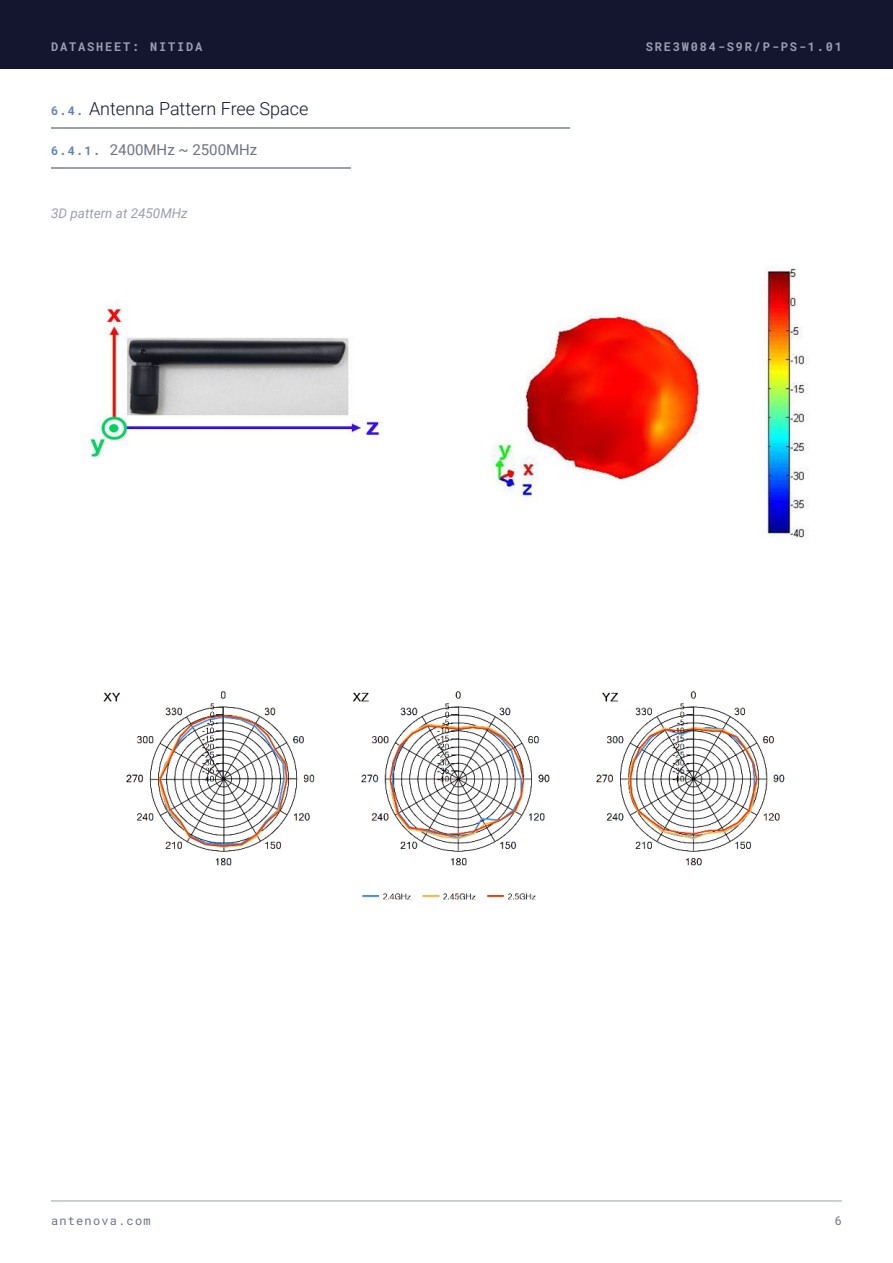
<style>
.page{position:relative;width:893px;height:1263px;background:#fff}
.page>*{position:absolute;margin:0;border:0;box-sizing:border-box;transform-origin:0 0}
.t1{font:300 18px "Roboto";color:#13162e}
.t2{font:15px "Roboto";color:#6e7287}
.t3{font:italic 13.5px "Roboto";color:#9b9eb5}
.t4{font:700 12px "Roboto Mono";letter-spacing:.15em;color:#9b9eb5}
.t5{font:12px "Roboto Mono";letter-spacing:.1em;color:#6f7186}
.s1{font-family:"Roboto Mono";font-weight:700;font-size:12px;color:#6082c1}
</style>
<div class="page">
<div style="left:0;top:0;width:893px;height:68px;background:#13162e"></div>
<hr style="left:51px;top:1201px;width:791px;height:1px;background:#9b9eb5">
<img style="left:84px;top:304px;width:299px;height:154px">
<img style="left:491px;top:264px;width:318px;height:275px">
<img style="left:103px;top:691px;width:682px;height:209px">
<hr style="left:51px;top:128px;width:519px;height:1px;background:#9b9eb5">
<hr style="left:51px;top:167px;width:300px;height:1px;background:#9b9eb5">
<p class="t4" style="left:51px;top:40px;width:153px">DATASHEET: NITIDA</p>
<p class="t4" style="left:646px;top:40px;width:198px">SRE3W084-S9R/P-PS-1.01</p>
<h1 class="t1" style="left:51px;top:101px;width:259px"><span class="s1">6.4.</span> Antenna Pattern Free Space</h1>
<p class="t2" style="left:51px;top:144px;width:208px"><span class="s1">6.4.1.</span> 2400MHz ~ 2500MHz</p>
<p class="t3" style="left:51px;top:208px;width:138px">3D pattern at 2450MHz</p>
<p class="t5" style="left:51px;top:1213px;width:101px">antenova.com</p>
<p class="t5" style="left:835px;top:1213px;width:9px">6</p>
</div>
